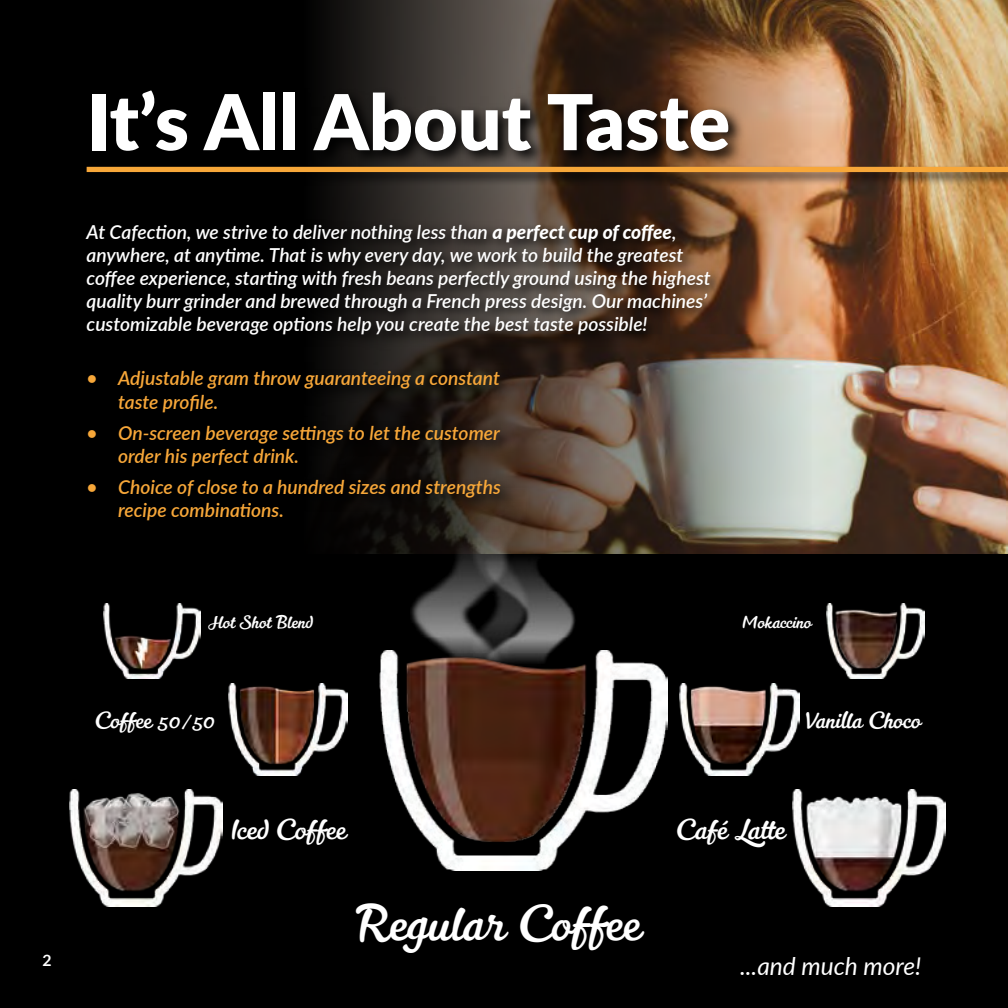
<style>
.page{position:relative;width:1008px;height:1008px;background:#fff}
.page>*{position:absolute;margin:0;border:0;box-sizing:border-box;transform-origin:0 0}
.t1{font:900 77px "Lato";color:#fff}
.t2{font:300 49px "Kitten";color:#fff}
.t3{font:300 28px "Kitten";color:#fff}
.t4{font:italic 24.5px "Lato";color:#fff}
.t5{font:300 22.75px "Kitten";color:#fff}
.t6{font:italic 600 19.25px/23.1px "Lato";color:#fff}
.t7{font:italic 600 19.25px/23.1px "Lato";color:#f7a739}
.t8{font:300 17.5px "Kitten";color:#fff}
.t9{font:700 15.75px "Lato";color:#fff}
.s1{font-weight:800}
</style>
<div class="page">
<div style="left:0;top:553px;width:1008px;height:455px;background:#000"></div>
<img style="left:812px;top:0;width:196px;height:553px">
<svg style="left:0;top:0;width:812px;height:553px;background:#3f342b"></svg>
<svg style="left:87px;top:85px;width:659px;height:80px;background:#211913"></svg>
<div style="left:84px;top:165px;width:924px;height:21px;background:#000;opacity:.75"></div>
<div style="left:87px;top:167px;width:921px;height:5px;background:#f7a739"></div>
<img style="left:228px;top:684px;width:120px;height:91px">
<img style="left:680px;top:684px;width:119px;height:91px">
<img style="left:826px;top:604px;width:98px;height:75px">
<img style="left:793px;top:789px;width:153px;height:117px">
<img style="left:103px;top:604px;width:98px;height:75px">
<img style="left:70px;top:789px;width:153px;height:117px">
<img style="left:410px;top:537px;width:172px;height:113px">
<img style="left:380px;top:650px;width:288px;height:220px">
<svg style="left:81px;top:220px;width:644px;height:317px;background:#27201b"></svg>
<h1 class="t1" style="left:87px;top:64px;width:645px">It’s All About Taste</h1>
<p class="t6" style="left:87px;top:219px;width:626px">At Cafection, we strive to deliver nothing less than <span class="s1">a perfect cup of coffee</span>, anywhere, at anytime. That is why every day, we work to build the greatest coffee experience, starting with fresh beans perfectly ground using the highest quality burr grinder and brewed through a French press design. Our machines’ customizable beverage options help you create the best taste possible!</p>
<p class="t7" style="left:118px;top:366px;width:383px;text-indent:-31px">• Adjustable gram throw guaranteeing a constant taste profile.</p>
<p class="t7" style="left:118px;top:420px;width:383px;text-indent:-32px">• On-screen beverage settings to let the customer order his perfect drink.</p>
<p class="t7" style="left:118px;top:474px;width:384px;text-indent:-31px">• Choice of close to a hundred sizes and strengths recipe combinations.</p>
<p class="t9" style="left:42px;top:948px;width:11px">2</p>
<p class="t8" style="left:209px;top:612px;width:106px">Hot Shot Blend</p>
<p class="t8" style="left:743px;top:612px;width:71px">Mokaccino</p>
<p class="t5" style="left:96px;top:706px;width:121px">Coffee 50/50</p>
<p class="t5" style="left:804px;top:706px;width:119px">Vanilla Choco</p>
<h3 class="t3" style="left:231px;top:813px;width:119px">Iced Coffee</h3>
<h3 class="t3" style="left:677px;top:813px;width:110px">Café Latte</h3>
<h2 class="t2" style="left:358px;top:894px;width:289px">Regular Coffee</h2>
<p class="t4" style="left:740px;top:949px;width:183px">...and much more!</p>
</div>
